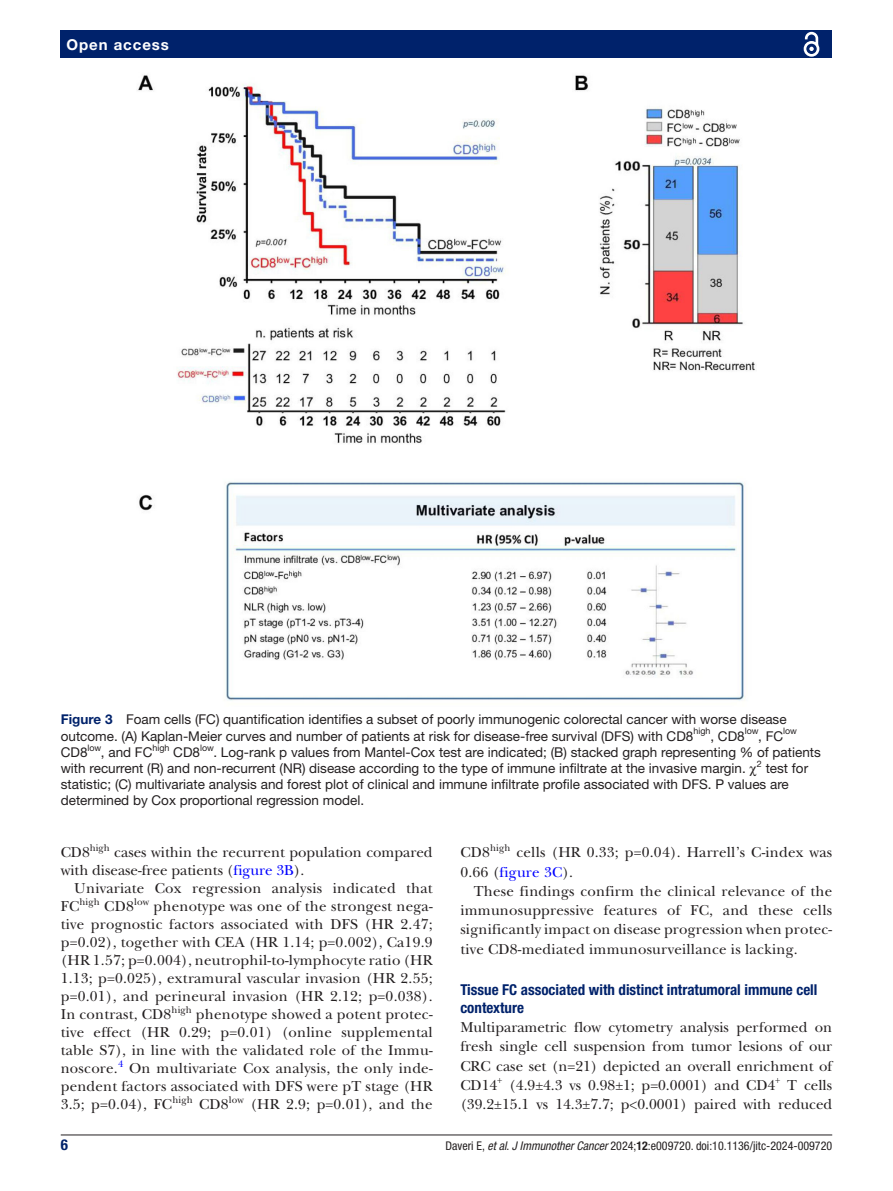
<style>
.page{position:relative;width:893px;height:1191px;background:#fff}
.page>*{position:absolute;margin:0;border:0;box-sizing:border-box;transform-origin:0 0}
.t1{font:15px/18px "New Baskerville";letter-spacing:.015em;color:#231f20;text-align:justify}
.t2{font:700 condensed 15px/18px "Helvetica Neue LT Std";color:#00226b}
.t3{font:700 15px "Helvetica Neue LT Std";letter-spacing:.065em;color:#fff}
.t4{font:13.5px/16.2px "Helvetica Neue LT Std";color:#231f20}
.t5{font:condensed 12px "Helvetica Neue LT Std";color:#231f20}
.t6{font:9.9px "New Baskerville";letter-spacing:.015em;color:#231f20}
.t7{font:9.9px "New Baskerville";color:#00f}
.t8{font:9px "Helvetica Neue LT Std";color:#231f20}
.s1{font-weight:700;color:#00226b}
.s2{color:#00f}
.s3{font-size:15px}
.s4{font-style:italic}
.s5{font-weight:700}
</style>
<div class="page">
<hr style="left:61px;top:1134px;width:771px;height:1px;background:#231f20">
<div style="left:61px;top:31px;width:771px;height:27px;background:#00226b"></div>
<svg style="left:803px;top:31px;width:17px;height:26px"></svg>
<img style="left:137px;top:75px;width:618px;height:626px">
<p class="t3" style="left:66px;top:35px;width:104px">Open access</p>
<p class="t4" style="left:61px;top:711px;width:738px"><span class="s1">Figure 3</span> Foam cells (FC) quantification identifies a subset of poorly immunogenic colorectal cancer with worse disease outcome. (A) Kaplan-Meier curves and number of patients at risk for disease-free survival (DFS) with CD8<sup>high</sup>, CD8<sup>low</sup>, FC<sup>low<br></sup>CD8<sup>low</sup>, and FC</p>
<p class="t8" style="left:152px;top:742px;width:19px">high</p>
<p class="t4" style="left:173px;top:743px;width:28px">CD8</p>
<p class="t8" style="left:200px;top:742px;width:15px">low</p>
<p class="t4" style="left:61px;top:743px;width:762px;text-indent:153px">. Log-rank p values from Mantel-Cox test are indicated; (B) stacked graph representing % of patients with recurrent (R) and non-recurrent (NR) disease according to the type of immune infiltrate at the invasive margin. <sup>2</sup> test for statistic; (C) multivariate analysis and forest plot of clinical and immune infiltrate profile associated with DFS. P values are determined by Cox proportional regression model.</p>
<p class="t1" style="left:61px;top:843px;width:31px">CD8</p>
<p class="t6" style="left:90px;top:841px;width:21px">high</p>
<p class="t1" style="left:61px;top:843px;width:373px;text-indent:54px">cases within the recurrent population compared with disease-free patients (<span class="s2">figure 3B</span>).</p>
<p class="t1" style="left:61px;top:879px;width:373px;text-indent:13px">Univariate Cox regression analysis indicated that<br>FC</p>
<p class="t6" style="left:79px;top:895px;width:22px">high</p>
<p class="t1" style="left:104px;top:897px;width:31px">CD8</p>
<p class="t6" style="left:134px;top:895px;width:17px">low</p>
<p class="t1" style="left:61px;top:897px;width:373px;text-indent:93px">phenotype was one of the strongest nega&shy;tive prognostic factors associated with DFS (HR 2.47; p=0.02), together with CEA (HR 1.14; p=0.002), Ca19.9 (HR 1.57; p=0.004), neutrophil-to-lymphocyte ratio (HR 1.13; p=0.025), extramural vascular invasion (HR 2.55; p=0.01), and perineural invasion (HR 2.12; p=0.038).<br>In contrast, CD8</p>
<p class="t6" style="left:172px;top:1003px;width:22px">high</p>
<p class="t1" style="left:61px;top:1005px;width:373px;text-indent:135px">phenotype showed a potent protec&shy;tive effect (HR 0.29; p=0.01) (online supplemental table S7), in line with the validated role of the Immu&shy;noscore.</p>
<p class="t7" style="left:118px;top:1057px;width:7px">4</p>
<p class="t1" style="left:61px;top:1059px;width:373px;text-indent:68px">On multivariate Cox analysis, the only inde&shy;pendent factors associated with DFS were pT stage (HR 3.5; p=0.04), FC</p>
<p class="t6" style="left:172px;top:1093px;width:22px">high</p>
<p class="t1" style="left:199px;top:1095px;width:31px">CD8</p>
<p class="t6" style="left:229px;top:1093px;width:17px">low</p>
<p class="t1" style="left:250px;top:1095px;width:184px">(HR 2.9; p=0.01), and the</p>
<p class="t6" style="left:460px;top:841px;width:52px"><span class="s3">CD8</span>high</p>
<p class="t1" style="left:460px;top:843px;width:373px;line-height:19.4px;text-indent:56px">cells (HR 0.33; p=0.04). Harrell’s C-index was<br>0.66 (<span class="s2">figure 3C</span>).</p>
<p class="t1" style="left:460px;top:881px;width:373px;line-height:19.4px;text-indent:14px">These findings confirm the clinical relevance of the immunosuppressive features of FC, and these cells significantly impact on disease progression when protec&shy;tive CD8-mediated immunosurveillance is lacking.</p>
<p class="t2" style="left:460px;top:980px;width:359px">Tissue FC associated with distinct intratumoral immune cell contexture</p>
<p class="t1" style="left:460px;top:1017px;width:373px;line-height:19.4px">Multiparametric flow cytometry analysis performed on fresh single cell suspension from tumor lesions of our CRC case set (n=21) depicted an overall enrichment of CD14</p>
<p class="t6" style="left:497px;top:1074px;width:7px">+</p>
<p class="t1" style="left:509px;top:1076px;width:268px">(4.9±4.3 vs 0.98±1; p=0.0001) and CD4</p>
<p class="t6" style="left:775px;top:1074px;width:7px">+</p>
<p class="t1" style="left:460px;top:1075px;width:373px;line-height:19.4px;text-align:right">T cells<br>(39.2±15.1 vs 14.3±7.7; p&lt;0.0001) paired with reduced</p>
<p class="t2" style="left:61px;top:1135px;width:9px">6</p>
<p class="t5" style="left:445px;top:1138px;width:388px">Daveri E, <span class="s4">et al</span>. <span class="s4">J Immunother Cancer</span> 2024;<span class="s5">12</span>:e009720. doi:10.1136/jitc-2024-009720</p>
</div>
